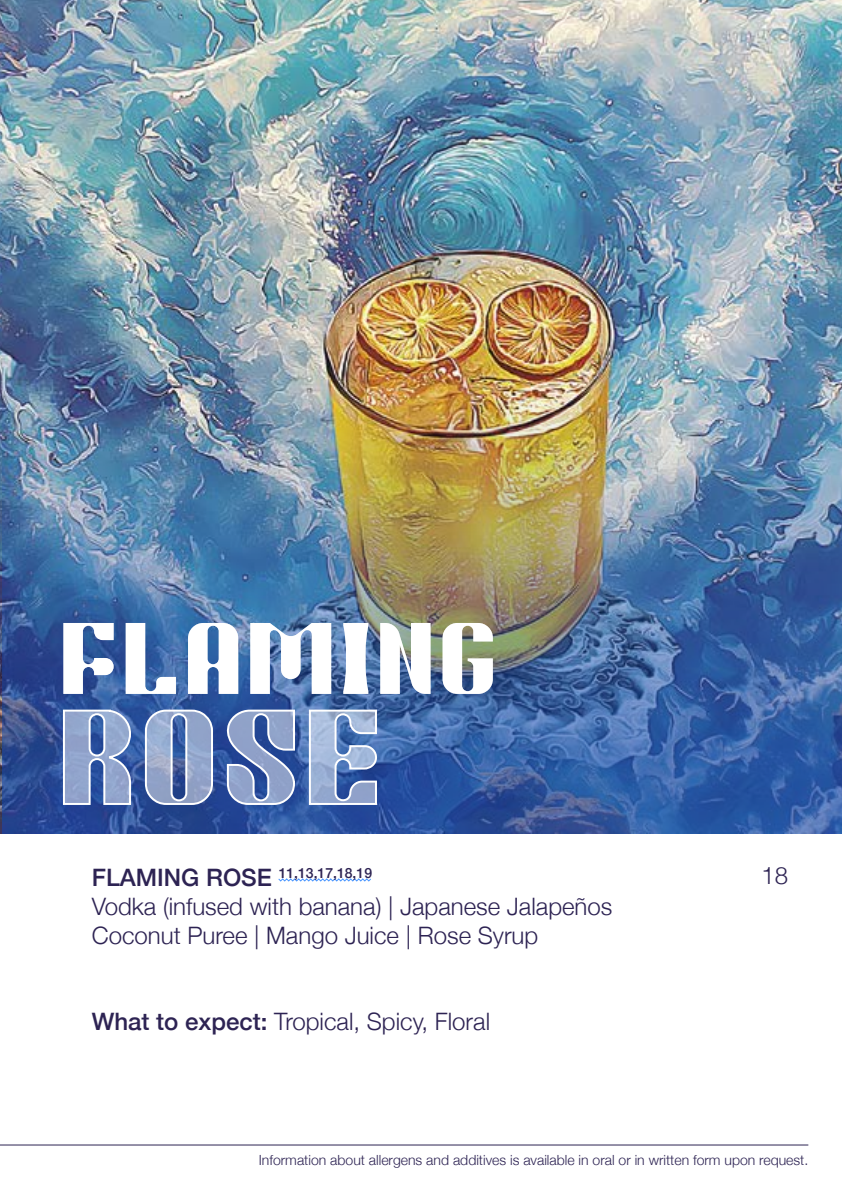
<style>
.page{position:relative;width:842px;height:1191px;background:#fff}
.page>*{position:absolute;margin:0;border:0;box-sizing:border-box;transform-origin:0 0}
.t1{font:700 150px "Think";color:#fff}
.t2{font:700 114px "Think";letter-spacing:.075em;color:#fff}
.t3{font:300 24px/28.8px "Helvetica Neue";color:#2d2353}
.t4{font:300 14px "Helvetica Neue";color:#2d2353}
.t5{font:500 14px "Helvetica Neue";color:#2d2353}
.s1{font-size:24px}
.s2{font-weight:500}
</style>
<div class="page">
<hr style="left:0;top:1144px;width:808px;height:1px;background:#2d2353">
<img style="left:0;top:0;width:841px;height:833px">
<img style="left:2px;top:292px;width:839px;height:541px">
<svg style="left:278px;top:878px;width:93px;height:4px"></svg>
<h2 class="t2" style="left:62px;top:604px;width:434px">FLAMING</h2>
<h1 class="t1" style="left:62px;top:686px;width:318px">ROSE</h1>
<p class="t5" style="left:92px;top:861px;width:282px"><span class="s1">FLAMING ROSE</span> 11,13,17,18,19</p>
<p class="t3" style="left:92px;top:890px;width:522px">Vodka (infused with banana) | Japanese Jalapeños<br>Coconut Puree | Mango Juice | Rose Syrup</p>
<p class="t3" style="left:92px;top:1005px;width:399px"><span class="s2">What to expect:</span> Tropical, Spicy, Floral</p>
<p class="t3" style="left:761px;top:859px;width:28px">18</p>
<p class="t4" style="left:259px;top:1148px;width:550px">Information about allergens and additives is available in oral or in written form upon request.</p>
</div>
